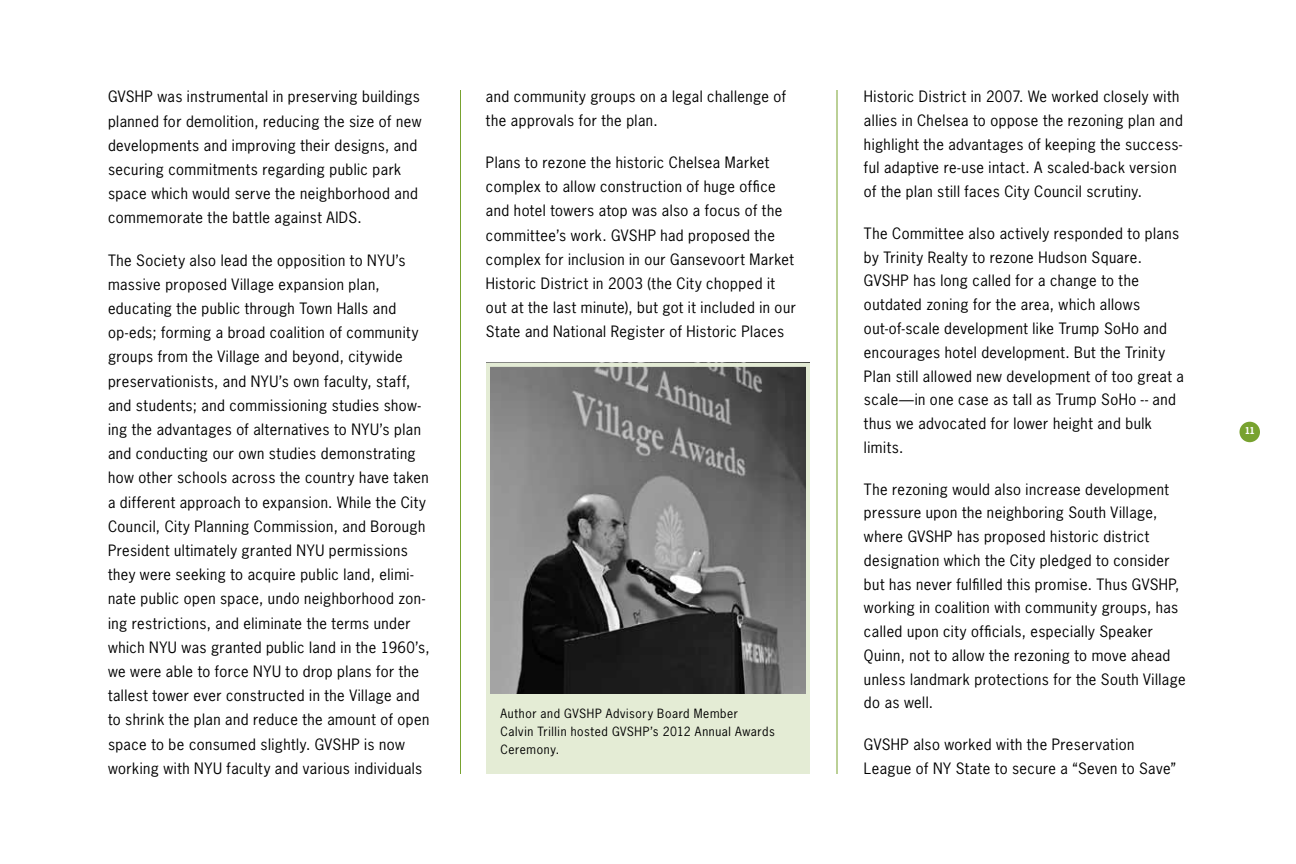
<style>
.page{position:relative;width:1296px;height:864px;background:#fff}
.page>*{position:absolute;margin:0;border:0;box-sizing:border-box;transform-origin:0 0}
.t1{font:14.8px/24.2px "News Gothic";letter-spacing:.03em;color:#000}
.t2{font:12px/18px "News Gothic";letter-spacing:.055em;color:#000}
.t3{font:700 9px "News Gothic";color:#fff}
</style>
<div class="page">
<div style="left:1240px;top:422px;width:20px;height:20px;background:#78a22f;border-radius:50%"></div>
<hr style="left:460px;top:90px;width:1px;height:684px;background:#78a22f">
<hr style="left:837px;top:90px;width:1px;height:684px;background:#78a22f">
<img style="left:491px;top:368px;width:314px;height:326px">
<div style="left:486px;top:363px;width:324px;height:339px;border:4px solid #e4ecd5"></div>
<div style="left:486px;top:694px;width:324px;height:80px;background:#e4ecd5"></div>
<p class="t1" style="left:108px;top:84px;width:315px">GVSHP was instrumental in preserving buildings planned for demolition, reducing the size of new developments and improving their designs, and securing commitments regarding public park space which would serve the neighborhood and commemorate the battle against AIDS.</p>
<p class="t1" style="left:108px;top:247px;width:323px">The Society also lead the opposition to NYU’s massive proposed Village expansion plan, educating the public through Town Halls and op-eds; forming a broad coalition of community groups from the Village and beyond, citywide preservationists, and NYU’s own faculty, staff, and students; and commissioning studies show&shy;ing the advantages of alternatives to NYU’s plan and conducting our own studies demonstrating how other schools across the country have taken a different approach to expansion. While the City Council, City Planning Commission, and Borough President ultimately granted NYU permissions they were seeking to acquire public land, elimi&shy;nate public open space, undo neighborhood zon&shy;ing restrictions, and eliminate the terms under which NYU was granted public land in the 1960’s, we were able to force NYU to drop plans for the tallest tower ever constructed in the Village and to shrink the plan and reduce the amount of open space to be consumed slightly. GVSHP is now working with NYU faculty and various individuals</p>
<p class="t1" style="left:486px;top:84px;width:302px">and community groups on a legal challenge of the approvals for the plan.</p>
<p class="t1" style="left:486px;top:150px;width:311px">Plans to rezone the historic Chelsea Market complex to allow construction of huge office and hotel towers atop was also a focus of the committee’s work. GVSHP had proposed the complex for inclusion in our Gansevoort Market Historic District in 2003 (the City chopped it out at the last minute), but got it included in our State and National Register of Historic Places</p>
<p class="t2" style="left:500px;top:705px;width:276px">Author and GVSHP Advisory Board Member<br>Calvin Trillin hosted GVSHP’s 2012 Annual Awards<br>Ceremony.</p>
<p class="t1" style="left:864px;top:84px;width:320px">Historic District in 2007. We worked closely with allies in Chelsea to oppose the rezoning plan and highlight the advantages of keeping the success&shy;ful adaptive re-use intact. A scaled-back version of the plan still faces City Council scrutiny.</p>
<p class="t1" style="left:864px;top:221px;width:321px">The Committee also actively responded to plans by Trinity Realty to rezone Hudson Square.<br>GVSHP has long called for a change to the outdated zoning for the area, which allows out-of-scale development like Trump SoHo and encourages hotel development. But the Trinity Plan still allowed new development of too great a scale—in one case as tall as Trump SoHo -- and thus we advocated for lower height and bulk limits.</p>
<p class="t1" style="left:864px;top:477px;width:323px">The rezoning would also increase development pressure upon the neighboring South Village, where GVSHP has proposed historic district designation which the City pledged to consider but has never fulfilled this promise. Thus GVSHP, working in coalition with community groups, has called upon city officials, especially Speaker Quinn, not to allow the rezoning to move ahead unless landmark protections for the South Village do as well.</p>
<p class="t1" style="left:864px;top:732px;width:314px">GVSHP also worked with the Preservation<br>League of NY State to secure a “Seven to Save”</p>
<p class="t3" style="left:1245px;top:425px;width:12px">11</p>
</div>
